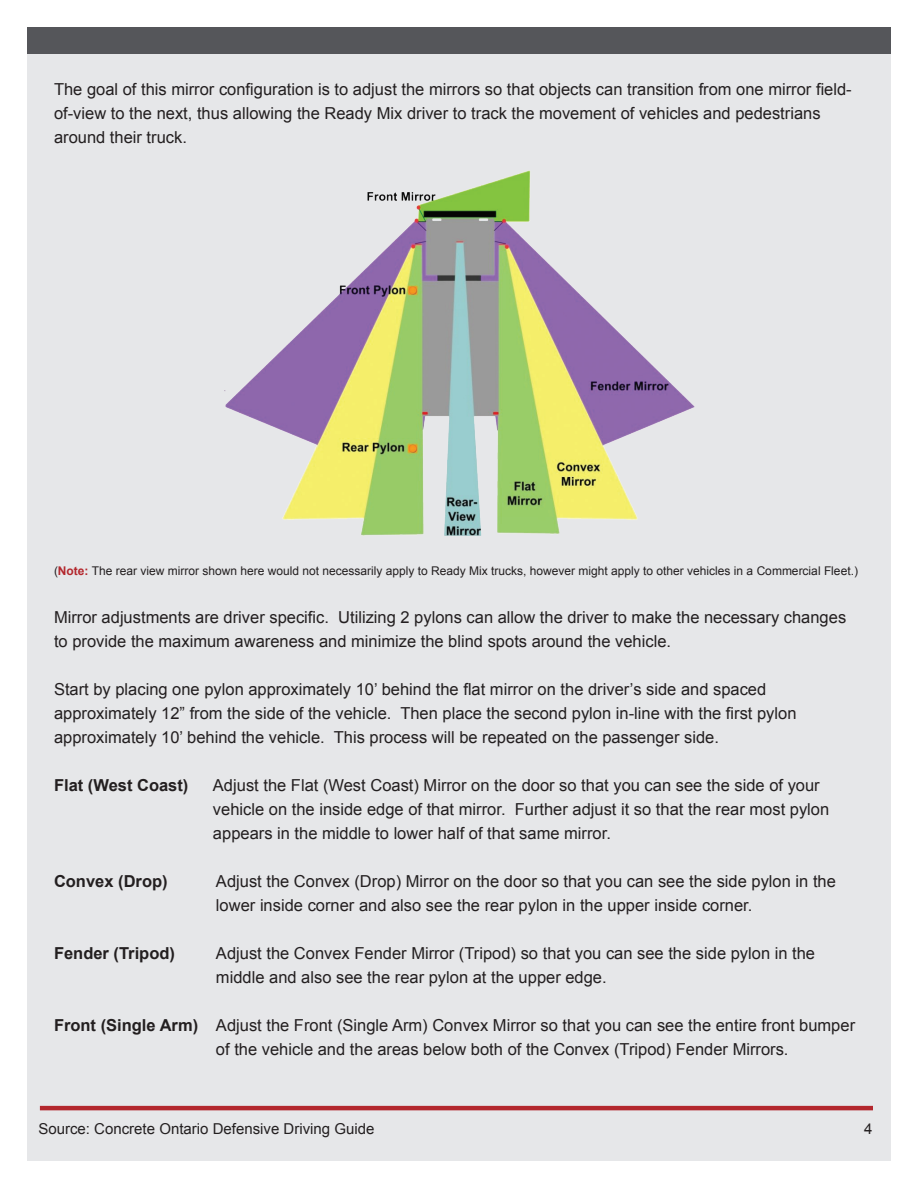
<style>
.page{position:relative;width:918px;height:1188px;background:#fff}
.page>*{position:absolute;margin:0;border:0;box-sizing:border-box;transform-origin:0 0}
.t1{font:16.5px/24px "Arial";color:#231f20}
.t2{font:700 16.5px "Arial";color:#231f20}
.t3{font:15px "Arial";color:#231f20}
.t4{font:12px "Arial";color:#231f20}
.s1{font-weight:700;color:#b3272d}
.s2{font-weight:700}
.s3{font-style:inherit}
</style>
<div class="page">
<div style="left:27px;top:27px;width:864px;height:1134px;background:#e6e7e9"></div>
<hr style="left:40px;top:1106px;width:833px;height:4px;background:#b3272d">
<div style="left:27px;top:27px;width:864px;height:27px;background:#55565a"></div>
<img style="left:224px;top:170px;width:470px;height:366px">
<p class="t1" style="left:54px;top:77px;width:799px">The goal of this mirror configuration is to adjust the mirrors so that objects can transition from one mirror field&shy;of-view to the next, thus allowing the Ready Mix driver to track the movement of vehicles and pedestrians around their truck.</p>
<p class="t4" style="left:54px;top:562px;width:806px">(<span class="s1">Note:</span> The rear view mirror shown here would not necessarily apply to Ready Mix trucks, however might apply to other vehicles in a Commercial Fleet.)</p>
<p class="t1" style="left:54px;top:605px;width:794px">Mirror adjustments are driver specific. Utilizing 2 pylons can allow the driver to make the necessary changes to provide the maximum awareness and minimize the blind spots around the vehicle.</p>
<p class="t1" style="left:54px;top:677px;width:744px">Start by placing one pylon approximately 10’ behind the flat mirror on the driver’s side and spaced approximately 12” from the side of the vehicle. Then place the second pylon in-line with the first pylon approximately 10’ behind the vehicle. This process will be repeated on the passenger side.</p>
<p class="t2" style="left:54px;top:773px;width:136px">Flat (West Coast)</p>
<p class="t1" style="left:213px;top:773px;width:618px">Adjust the Flat (West Coast) Mirror on the door so that you can see the side of your vehicle on the inside edge of that mirror. Further adjust it so that the rear most pylon appears in the middle to lower half of that same mirror.</p>
<p class="t2" style="left:54px;top:869px;width:115px">Convex (Drop)</p>
<p class="t1" style="left:216px;top:869px;width:621px">Adjust the Convex (Drop) Mirror on the door so that you can see the side pylon in the lower inside corner and also see the rear pylon in the upper inside corner.</p>
<p class="t2" style="left:54px;top:941px;width:122px">Fender (Tripod)</p>
<p class="t1" style="left:216px;top:941px;width:601px">Adjust the Convex Fender Mirror (Tripod) so that you can see the side pylon in the middle and also see the rear pylon at the upper edge.</p>
<p class="t1" style="left:216px;top:1013px;width:641px;text-indent:-162px"><span class="s2">Front (Single Arm)</span> Adjust the Front (Single Arm) Convex Mirror so that you can see the entire front bumper of the vehicle and the areas below both of the Convex (Tripod) Fender Mirrors.</p>
<p class="t3" style="left:38px;top:1119px;width:337px"><span class="s3">Source:</span> Concrete Ontario Defensive Driving Guide</p>
<p class="t3" style="left:864px;top:1119px;width:10px">4</p>
</div>
